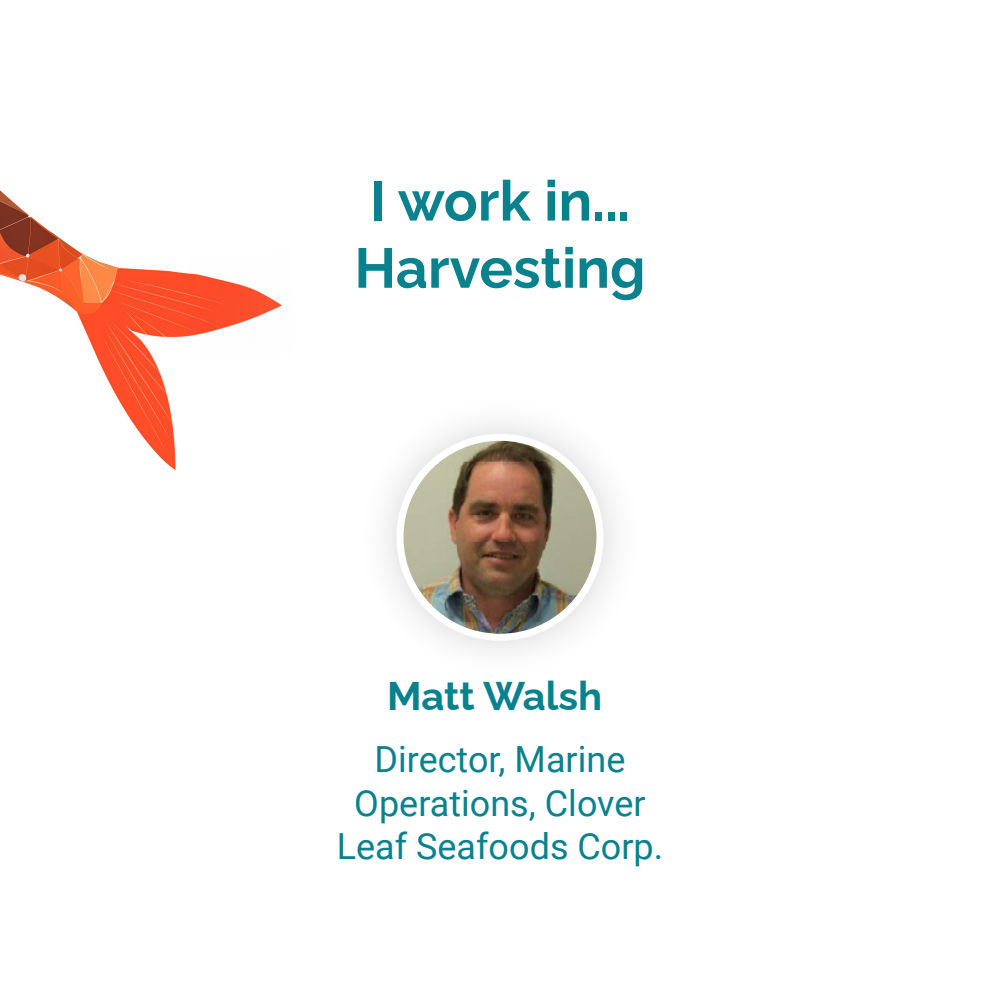
<style>
.page{position:relative;width:1000px;height:1000px;background:#fff}
.page>*{position:absolute;margin:0;border:0;box-sizing:border-box;transform-origin:0 0}
.t1{font:700 56px/67.2px "Raleway";color:#0a828e}
.t2{font:700 40px "Raleway";color:#0a828e}
.t3{font:36px/43.2px "Roboto";color:#0a828e;text-align:center}
</style>
<div class="page">
<img style="left:0;top:190px;width:282px;height:281px">
<img style="left:400px;top:437px;width:200px;height:200px;border-radius:100px">
<div style="left:396px;top:434px;width:208px;height:207px;border:7px solid #fff;border-radius:50%"></div>
<h1 class="t1" style="left:354px;top:161px;width:293px">I work in...<br>Harvesting</h1>
<p class="t2" style="left:387px;top:664px;width:217px">Matt Walsh</p>
<p class="t3" style="left:337px;top:737px;width:328px">Director, Marine<br>Operations, Clover<br>Leaf Seafoods Corp.</p>
</div>
